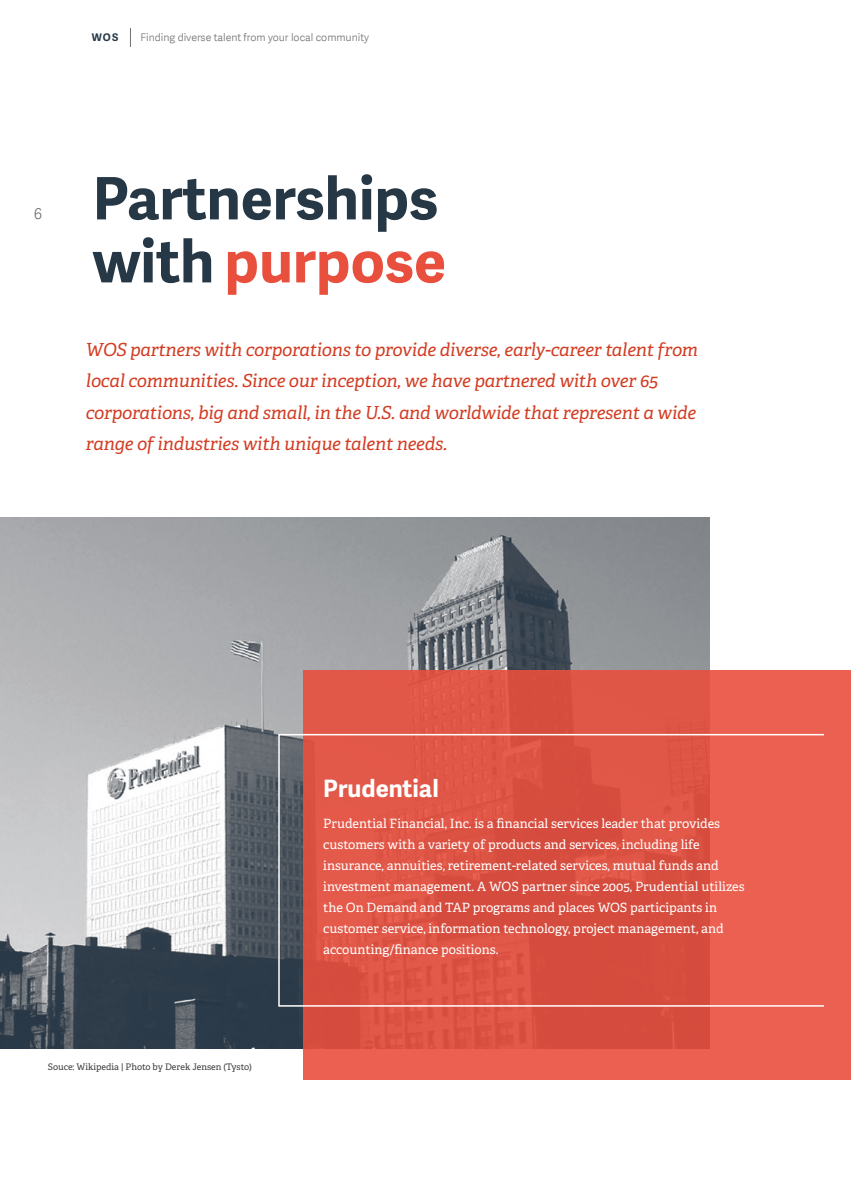
<style>
.page{position:relative;width:851px;height:1188px;background:#fff}
.page>*{position:absolute;margin:0;border:0;box-sizing:border-box;transform-origin:0 0}
.t1{font:700 58.5px/63px "Adelle Sans";color:#263746}
.t2{font:700 24px "Adelle Sans";color:#fff}
.t3{font:italic 18px/31.5px "Adelle PE";letter-spacing:-.01em;color:#d33c22}
.t4{font:300 15px "Adelle Sans";color:#706f6f}
.t5{font:12.75px/21px "Adelle PE";color:#fff}
.t6{font:300 10.5px "Adelle Sans";color:#706f6f}
.t7{font:700 10.5px "Adelle Sans";color:#263746}
.t8{font:9px "Adelle PE";color:#3c3c3b}
.s1{color:#e94f3d}
</style>
<div class="page">
<svg style="left:130px;top:28px;width:1px;height:19px"></svg>
<img style="left:0;top:517px;width:709px;height:532px">
<div style="left:303px;top:671px;width:547px;height:409px;background:linear-gradient(to bottom,#e15748,#e05647)"></div>
<div style="left:278px;top:734px;width:546px;height:273px;border:2px solid #fff"></div>
<p class="t7" style="left:92px;top:30px;width:28px">WOS</p>
<p class="t6" style="left:140px;top:31px;width:230px">Finding diverse talent from your local community</p>
<p class="t4" style="left:34px;top:206px;width:10px">6</p>
<h1 class="t1" style="left:93px;top:165px;width:355px">Partnerships with <span class="s1">purpose</span></h1>
<p class="t3" style="left:86px;top:333px;width:613px">WOS partners with corporations to provide diverse, early-career talent from local communities. Since our inception, we have partnered with over 65 corporations, big and small, in the U.S. and worldwide that represent a wide range of industries with unique talent needs.</p>
<h2 class="t2" style="left:323px;top:771px;width:117px">Prudential</h2>
<p class="t5" style="left:323px;top:813px;width:423px">Prudential Financial, Inc. is a financial services leader that provides customers with a variety of products and services, including life insurance, annuities, retirement-related services, mutual funds and investment management. A WOS partner since 2005, Prudential utilizes the On Demand and TAP programs and places WOS participants in customer service, information technology, project management, and accounting/finance positions.</p>
<p class="t8" style="left:48px;top:1060px;width:205px">Souce: Wikipedia | Photo by Derek Jensen (Tysto)</p>
</div>
